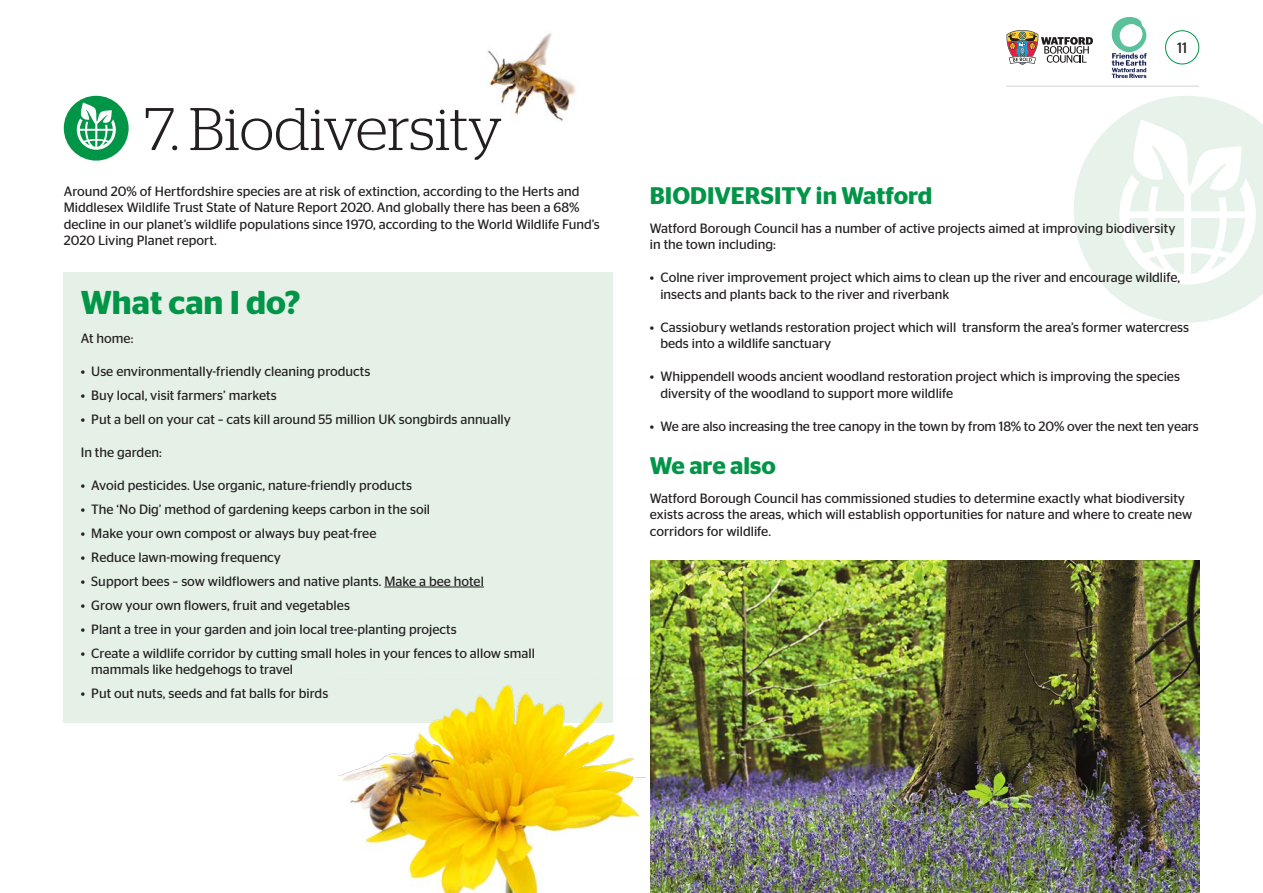
<style>
.page{position:relative;width:1263px;height:893px;background:#fff}
.page>*{position:absolute;margin:0;border:0;box-sizing:border-box;transform-origin:0 0}
.t1{font:300 60px "Stag";letter-spacing:-.005em;color:#231f20}
.t2{font:600 33px "Stag Sans";color:#009547}
.t3{font:600 24px "Stag Sans";color:#009547}
.t4{font:15px "Stag Sans";color:#231f20}
.t5{font:13.5px/16.5px "Stag Sans";color:#231f20}
</style>
<div class="page">
<svg style="left:1074px;top:96px;width:189px;height:227px"></svg>
<img style="left:486px;top:33px;width:90px;height:89px">
<div style="left:1165px;top:30px;width:34px;height:34px;border:1px solid #009547;border-radius:50%"></div>
<div style="left:64px;top:96px;width:65px;height:65px;background:#009547;border-radius:50%"></div>
<svg style="left:77px;top:103px;width:39px;height:47px"></svg>
<div style="left:64px;top:272px;width:549px;height:451px;background:#e5f1e7"></div>
<hr style="left:384px;top:587px;width:100px;height:1px;background:#231f20">
<img style="left:651px;top:560px;width:548px;height:333px">
<img style="left:338px;top:685px;width:308px;height:208px">
<hr style="left:1006px;top:86px;width:193px;height:1px;background:#231f20">
<svg style="left:1006px;top:30px;width:87px;height:35px"></svg>
<svg style="left:1112px;top:17px;width:34px;height:61px"></svg>
<p class="t4" style="left:1177px;top:39px;width:12px">11</p>
<p class="t1" style="left:144px;top:95px;width:360px">7. Biodiversity</p>
<p class="t5" style="left:64px;top:183px;width:538px">Around 20% of Hertfordshire species are at risk of extinction, according to the Herts and Middlesex Wildlife Trust State of Nature Report 2020. And globally there has been a 68% decline in our planet’s wildlife populations since 1970, according to the World Wildlife Fund’s 2020 Living Planet report.</p>
<p class="t3" style="left:650px;top:182px;width:284px">BIODIVERSITY in Watford</p>
<p class="t5" style="left:650px;top:220px;width:527px">Watford Borough Council has a number of active projects aimed at improving biodiversity in the town including:</p>
<p class="t5" style="left:660px;top:269px;width:521px;text-indent:-10px">• Colne river improvement project which aims to clean up the river and encourage wildlife, insects and plants back to the river and riverbank</p>
<p class="t5" style="left:660px;top:319px;width:530px;text-indent:-10px">• Cassiobury wetlands restoration project which will transform the area’s former watercress beds into a wildlife sanctuary</p>
<p class="t5" style="left:660px;top:368px;width:521px;text-indent:-10px">• Whippendell woods ancient woodland restoration project which is improving the species diversity of the woodland to support more wildlife</p>
<p class="t5" style="left:650px;top:418px;width:550px">• We are also increasing the tree canopy in the town by from 18% to 20% over the next ten years</p>
<p class="t3" style="left:650px;top:452px;width:127px">We are also</p>
<p class="t5" style="left:650px;top:490px;width:544px">Watford Borough Council has commissioned studies to determine exactly what biodiversity exists across the areas, which will establish opportunities for nature and where to create new corridors for wildlife.</p>
<p class="t2" style="left:81px;top:284px;width:221px">What can I do?</p>
<p class="t5" style="left:81px;top:330px;width:54px">At home:</p>
<p class="t5" style="left:81px;top:363px;width:291px">• Use environmentally-friendly cleaning products</p>
<p class="t5" style="left:81px;top:387px;width:197px">• Buy local, visit farmers’ markets</p>
<p class="t5" style="left:81px;top:411px;width:432px">• Put a bell on your cat – cats kill around 55 million UK songbirds annually</p>
<p class="t5" style="left:81px;top:444px;width:83px">In the garden:</p>
<p class="t5" style="left:81px;top:477px;width:333px">• Avoid pesticides. Use organic, nature-friendly products</p>
<p class="t5" style="left:81px;top:501px;width:351px">• The ‘No Dig’ method of gardening keeps carbon in the soil</p>
<p class="t5" style="left:81px;top:525px;width:297px">• Make your own compost or always buy peat-free</p>
<p class="t5" style="left:81px;top:549px;width:202px">• Reduce lawn-mowing frequency</p>
<p class="t5" style="left:81px;top:573px;width:405px">• Support bees – sow wildflowers and native plants. Make a bee hotel</p>
<p class="t5" style="left:81px;top:597px;width:271px">• Grow your own flowers, fruit and vegetables</p>
<p class="t5" style="left:81px;top:621px;width:378px">• Plant a tree in your garden and join local tree-planting projects</p>
<p class="t5" style="left:91px;top:645px;width:445px;text-indent:-10px">• Create a wildlife corridor by cutting small holes in your fences to allow small mammals like hedgehogs to travel</p>
<p class="t5" style="left:81px;top:685px;width:249px">• Put out nuts, seeds and fat balls for birds</p>
</div>
